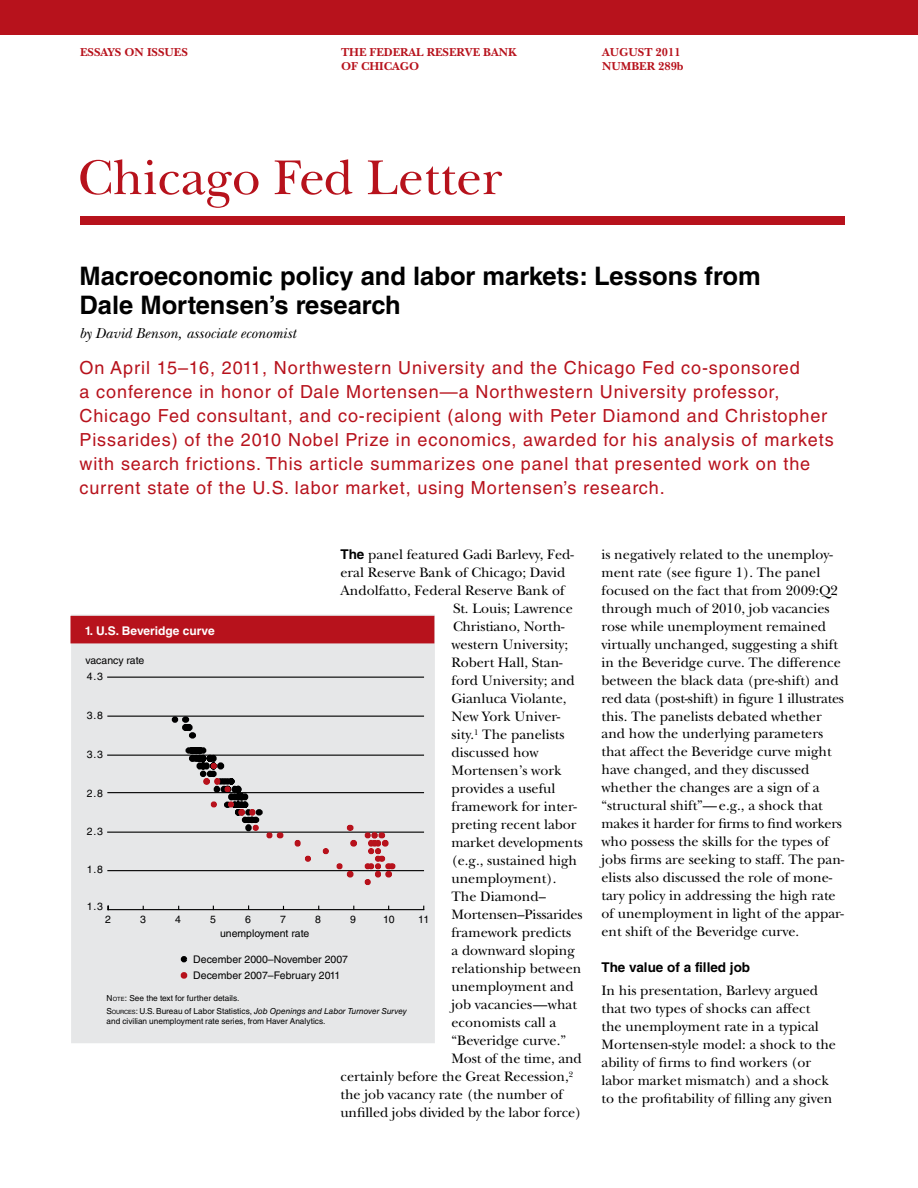
<style>
.page{position:relative;width:918px;height:1188px;background:#fff}
.page>*{position:absolute;margin:0;border:0;box-sizing:border-box;transform-origin:0 0}
.t1{font:51px "New Baskerville Std";color:#b7121c}
.t2{font:700 25.5px/28.5px "Helvetica LT Std";color:#000}
.t3{font:18px/24px "Helvetica LT Std";letter-spacing:.05em;color:#b7121c}
.t4{font:italic 15px "New Baskerville Std";color:#000}
.t5{font:14.25px/18px "New Baskerville Std";color:#000}
.t6{font:700 13.5px "Helvetica LT Std";color:#000}
.t7{font:700 12px "New Baskerville Std";color:#b7121c}
.t8{font:700 12px "Helvetica LT Std";color:#fff}
.t9{font:10.5px/16.5px "Helvetica LT Std";color:#000}
.t10{font:8.25px/12.9px "Helvetica LT Std";color:#000}
.s1{font-family:"Helvetica LT Std";font-weight:700;font-size:13.5px}
.s2{font-style:inherit}
.s3{font-size:5.7px}
.s4{font-style:italic}
</style>
<div class="page">
<div style="left:71px;top:615px;width:364px;height:428px;background:#e6e7e8;border:2px solid #e6e7e8"></div>
<div style="left:71px;top:617px;width:363px;height:26px;background:#b7121c"></div>
<div style="left:70px;top:616px;width:364px;height:27px;border:2px solid #b7121c"></div>
<div style="left:0;top:0;width:918px;height:35px;background:#b7121c"></div>
<div style="left:80px;top:216px;width:764px;height:9px;background:#b7121c"></div>
<hr style="left:108px;top:909px;width:316px;height:1px;background:#000">
<hr style="left:107px;top:870px;width:317px;height:1px;background:#000">
<hr style="left:107px;top:832px;width:317px;height:1px;background:#000">
<svg style="left:180px;top:956px;width:8px;height:23px"></svg>
<hr style="left:107px;top:792px;width:317px;height:1px;background:#000">
<hr style="left:107px;top:677px;width:317px;height:1px;background:#000">
<hr style="left:107px;top:755px;width:317px;height:1px;background:#000">
<hr style="left:107px;top:716px;width:317px;height:1px;background:#000">
<svg style="left:164px;top:715px;width:261px;height:195px"></svg>
<p class="t7" style="left:80px;top:45px;width:109px">ESSAYS ON ISSUES</p>
<p class="t7" style="left:341px;top:45px;width:177px">THE FEDERAL RESERVE BANK</p>
<p class="t7" style="left:602px;top:45px;width:80px">AUGUST 2011</p>
<p class="t7" style="left:341px;top:59px;width:80px">OF CHICAGO</p>
<p class="t7" style="left:602px;top:59px;width:83px">NUMBER 289b</p>
<h1 class="t1" style="left:78px;top:148px;width:426px">Chicag-o Fed Letter</h1>
<h2 class="t2" style="left:80px;top:261px;width:683px">Macroeconomic policy and labor markets: Lessons from<br>Dale Mortensen’s research</h2>
<p class="t4" style="left:80px;top:324px;width:218px">by David Benson, associate economist</p>
<p class="t3" style="left:80px;top:356px;width:756px">On April 15–16, 2011, Northwestern University and the Chicago Fed co-sponsored<br>a conference in honor of Dale Mortensen—a Northwestern University professor, Chicago Fed consultant, and co-recipient (along with Peter Diamond and Christopher Pissarides) of the 2010 Nobel Prize in economics, awarded for his analysis of markets with search frictions. This article summarizes one panel that presented work on the current state of the U.S. labor market, using Mortensen’s research.</p>
<p class="t5" style="left:340px;top:546px;width:235px"><span class="s1">The</span> panel featured Gadi Barlevy, Fed-</p>
<p class="t5" style="left:340px;top:564px;width:226px">eral Reserve Bank of Chicago; David</p>
<p class="t5" style="left:340px;top:582px;width:226px">Andolfatto, Federal Reserve Bank of</p>
<p class="t5" style="left:453px;top:600px;width:121px">St. Louis; Lawrence</p>
<p class="t5" style="left:453px;top:618px;width:113px">Christiano, North-</p>
<p class="t5" style="left:452px;top:636px;width:118px">western University;</p>
<p class="t5" style="left:452px;top:654px;width:113px">Robert Hall, Stan-</p>
<p class="t5" style="left:452px;top:672px;width:125px">ford University; and</p>
<p class="t5" style="left:452px;top:690px;width:117px">Gianluca Violante,</p>
<p class="t5" style="left:452px;top:708px;width:110px">New York Univer-</p>
<p class="t5" style="left:452px;top:726px;width:115px">sity.<sup>1</sup> The panelists</p>
<p class="t5" style="left:452px;top:744px;width:89px">discussed how</p>
<p class="t5" style="left:452px;top:762px;width:112px">Mortensen’s work</p>
<p class="t5" style="left:452px;top:780px;width:106px">provides a useful</p>
<p class="t5" style="left:452px;top:798px;width:127px">framework for inter-</p>
<p class="t5" style="left:452px;top:816px;width:127px">preting recent labor</p>
<p class="t5" style="left:452px;top:834px;width:133px">market developments</p>
<p class="t5" style="left:452px;top:852px;width:127px">(e.g., sustained high</p>
<p class="t5" style="left:452px;top:870px;width:106px">unemployment).</p>
<p class="t5" style="left:452px;top:888px;width:96px">The Diamond–</p>
<p class="t5" style="left:452px;top:906px;width:133px">Mortensen–Pissarides</p>
<p class="t5" style="left:452px;top:924px;width:121px">framework predicts</p>
<p class="t5" style="left:452px;top:942px;width:125px">a downward sloping</p>
<p class="t5" style="left:452px;top:960px;width:131px">relationship between</p>
<p class="t5" style="left:452px;top:978px;width:124px">unemployment and</p>
<p class="t5" style="left:452px;top:996px;width:127px">job vacancies—what</p>
<p class="t5" style="left:452px;top:1014px;width:106px">economists call a</p>
<p class="t5" style="left:452px;top:1032px;width:116px">“Beveridge curve.”</p>
<p class="t5" style="left:452px;top:1050px;width:132px">Most of the time, and</p>
<p class="t5" style="left:341px;top:1068px;width:234px">certainly before the Great Recession,<sup>2</sup></p>
<p class="t5" style="left:340px;top:1086px;width:224px">the job vacancy rate (the number of</p>
<p class="t5" style="left:340px;top:1104px;width:242px">unfilled jobs divided by the labor force)</p>
<p class="t8" style="left:85px;top:623px;width:131px">1. U.S. Beveridge curve</p>
<p class="t9" style="left:85px;top:652px;width:60px">vacancy rate</p>
<p class="t9" style="left:87px;top:668px;width:18px">4.3</p>
<p class="t9" style="left:87px;top:707px;width:18px">3.8</p>
<p class="t9" style="left:87px;top:746px;width:18px">3.3</p>
<p class="t9" style="left:87px;top:785px;width:18px">2.8</p>
<p class="t9" style="left:87px;top:823px;width:18px">2.3</p>
<p class="t9" style="left:87px;top:861px;width:18px">1.8</p>
<p class="t9" style="left:87px;top:898px;width:18px">1.3</p>
<p class="t9" style="left:105px;top:911px;width:7px">2</p>
<p class="t9" style="left:140px;top:911px;width:7px">3</p>
<p class="t9" style="left:175px;top:911px;width:7px">4</p>
<p class="t9" style="left:210px;top:911px;width:7px">5</p>
<p class="t9" style="left:245px;top:911px;width:7px">6</p>
<p class="t9" style="left:280px;top:911px;width:7px">7</p>
<p class="t9" style="left:315px;top:911px;width:7px">8</p>
<p class="t9" style="left:350px;top:911px;width:7px">9</p>
<p class="t9" style="left:383px;top:911px;width:13px">10</p>
<p class="t9" style="left:418px;top:911px;width:13px">11</p>
<p class="t9" style="left:220px;top:925px;width:91px">unemployment rate</p>
<p class="t9" style="left:193px;top:951px;width:156px">December 2000–November 2007<br>December 2007–February 2011</p>
<p class="t10" style="left:107px;top:992px;width:302px"><span class="s2">N</span><span class="s3">OTE</span><span class="s2">:</span> See the text for further details.<br><span class="s2">S</span><span class="s3">OURCES</span><span class="s2">:</span> U.S. Bureau of Labor Statistics, <span class="s4">Job Openings and Labor Turnover Survey</span></p>
<p class="t10" style="left:107px;top:1014px;width:220px">and civilian unemployment rate series, from Haver Analytics.</p>
<p class="t5" style="left:602px;top:545px;width:244px">is negatively related to the unemploy&shy;ment rate (see figure 1). The panel focused on the fact that from 2009:Q2 through much of 2010, job vacancies rose while unemployment remained virtually unchanged, suggesting a shift in the Beveridge curve. The difference between the black data (pre-shift) and red data (post-shift) in figure 1 illustrates this. The panelists debated whether and how the underlying parameters that affect the Beveridge curve might have changed, and they discussed whether the changes are a sign of a “structural shift”—e.g., a shock that makes it harder for firms to find workers who possess the skills for the types of jobs firms are seeking to staff. The pan&shy;elists also discussed the role of mone&shy;tary policy in addressing the high rate of unemployment in light of the appar&shy;ent shift of the Beveridge curve.</p>
<p class="t6" style="left:602px;top:959px;width:150px">The value of a filled job</p>
<p class="t5" style="left:602px;top:982px;width:236px">In his presentation, Barlevy argued that two types of shocks can affect<br>the unemployment rate in a typical Mortensen-style model: a shock to the ability of firms to find workers (or labor market mismatch) and a shock to the profitability of filling any given</p>
</div>
